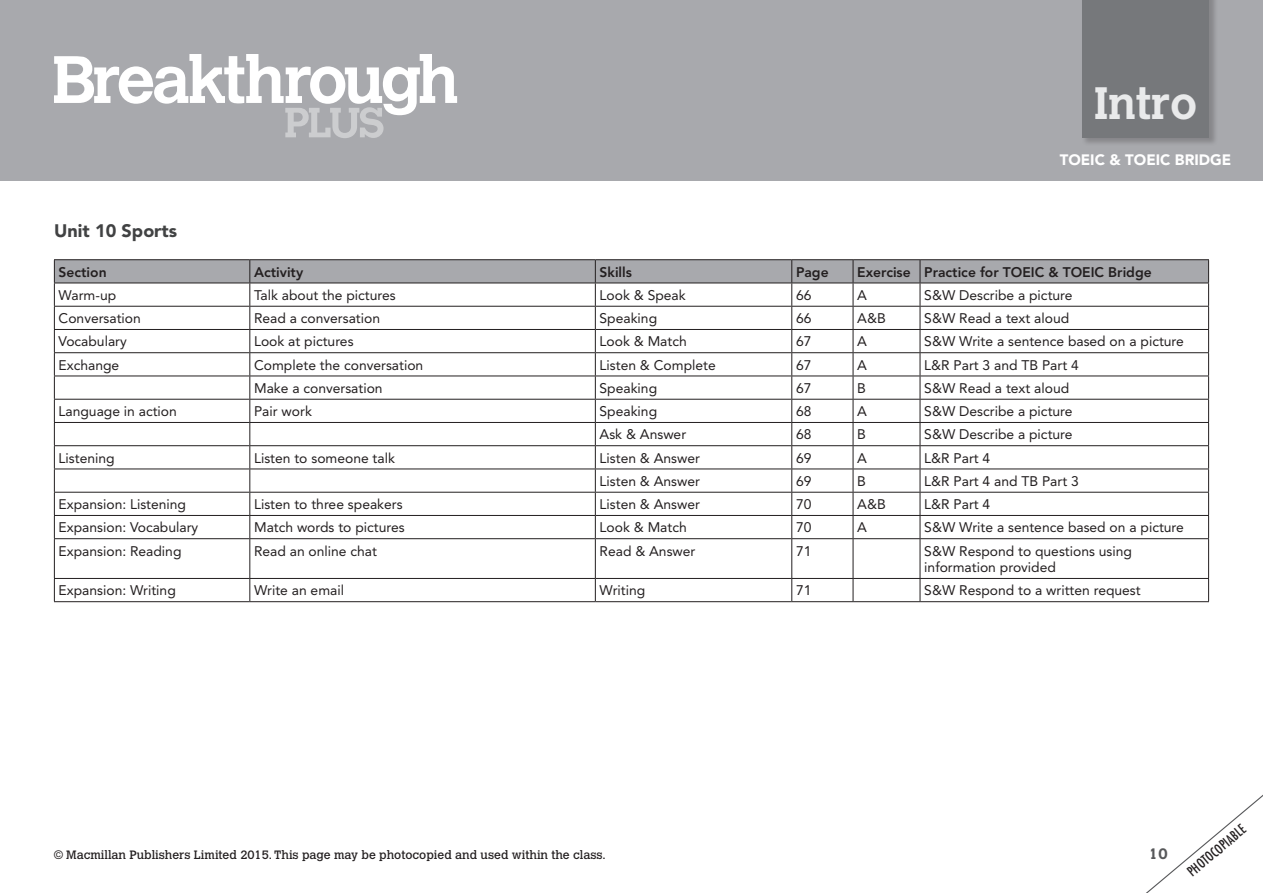
<style>
.page{position:relative;width:1263px;height:893px;background:#fff}
.page>*{position:absolute;margin:0;border:0;box-sizing:border-box;transform-origin:0 0}
.t1{font:700 45px "Calvert MT Std";color:#e9eaeb}
.t2{font:900 18px "Avenir LT Std";color:#414243}
.t3{font:900 15px "Avenir LT Std";color:#fff}
.t4{font:700 15px "Calvert MT Std";color:#57585a}
.t5{font:13.8px/16.5px "Avenir LT Std";color:#231f20}
.t6{font:800 13.8px "Avenir LT Std";color:#231f20}
.t7{font:condensed 13.5px "Futura Std";color:#231f20}
.t8{font:12px "Calvert MT Std";color:#231f20}
</style>
<div class="page">
<div style="left:0;top:0;width:1263px;height:181px;background:#a8a9ad"></div>
<svg style="left:1146px;top:794px;width:117px;height:99px"></svg>
<svg style="left:54px;top:54px;width:403px;height:84px"></svg>
<div style="left:1082px;top:0;width:136px;height:146px;background:#231f20;opacity:.25"></div>
<div style="left:1082px;top:0;width:127px;height:137px;background:#76787b"></div>
<hr style="left:54px;top:259px;width:196px;height:1px;background:#231f20">
<hr style="left:250px;top:259px;width:345px;height:1px;background:#231f20">
<hr style="left:595px;top:259px;width:197px;height:1px;background:#231f20">
<hr style="left:792px;top:259px;width:61px;height:1px;background:#231f20">
<hr style="left:853px;top:259px;width:67px;height:1px;background:#231f20">
<hr style="left:920px;top:259px;width:289px;height:1px;background:#231f20">
<svg style="left:54px;top:260px;width:1155px;height:278px"></svg>
<hr style="left:54px;top:538px;width:196px;height:1px;background:#231f20">
<hr style="left:54px;top:539px;width:1px;height:39px;background:#231f20">
<hr style="left:250px;top:538px;width:345px;height:1px;background:#231f20">
<hr style="left:249px;top:539px;width:1px;height:39px;background:#231f20">
<hr style="left:595px;top:538px;width:197px;height:1px;background:#231f20">
<hr style="left:595px;top:539px;width:1px;height:39px;background:#231f20">
<hr style="left:792px;top:538px;width:61px;height:1px;background:#231f20">
<hr style="left:791px;top:539px;width:1px;height:39px;background:#231f20">
<hr style="left:853px;top:538px;width:67px;height:1px;background:#231f20">
<hr style="left:853px;top:539px;width:1px;height:39px;background:#231f20">
<hr style="left:920px;top:538px;width:289px;height:1px;background:#231f20">
<hr style="left:920px;top:539px;width:1px;height:39px;background:#231f20">
<hr style="left:1208px;top:539px;width:1px;height:39px;background:#231f20">
<hr style="left:54px;top:578px;width:196px;height:1px;background:#231f20">
<svg style="left:54px;top:579px;width:1px;height:22px"></svg>
<hr style="left:250px;top:578px;width:345px;height:1px;background:#231f20">
<svg style="left:249px;top:579px;width:1px;height:22px"></svg>
<hr style="left:595px;top:578px;width:197px;height:1px;background:#231f20">
<svg style="left:595px;top:579px;width:1px;height:22px"></svg>
<hr style="left:792px;top:578px;width:61px;height:1px;background:#231f20">
<svg style="left:791px;top:579px;width:1px;height:22px"></svg>
<hr style="left:853px;top:578px;width:67px;height:1px;background:#231f20">
<svg style="left:853px;top:579px;width:1px;height:22px"></svg>
<hr style="left:920px;top:578px;width:289px;height:1px;background:#231f20">
<svg style="left:920px;top:579px;width:1px;height:22px"></svg>
<svg style="left:1208px;top:579px;width:1px;height:22px"></svg>
<hr style="left:54px;top:601px;width:196px;height:1px;background:#231f20">
<hr style="left:250px;top:601px;width:345px;height:1px;background:#231f20">
<hr style="left:595px;top:601px;width:197px;height:1px;background:#231f20">
<hr style="left:792px;top:601px;width:61px;height:1px;background:#231f20">
<hr style="left:853px;top:601px;width:67px;height:1px;background:#231f20">
<hr style="left:920px;top:601px;width:289px;height:1px;background:#231f20">
<h1 class="t1" style="left:1094px;top:75px;width:105px">Intro</h1>
<p class="t3" style="left:1060px;top:150px;width:173px">TOEIC &amp; TOEIC BRIDGE</p>
<h2 class="t2" style="left:54px;top:220px;width:125px">Unit 10 Sports</h2>
<p class="t6" style="left:59px;top:264px;width:50px">Section</p>
<p class="t6" style="left:254px;top:264px;width:51px">Activity</p>
<p class="t6" style="left:600px;top:264px;width:34px">Skills</p>
<p class="t6" style="left:796px;top:264px;width:34px">Page</p>
<p class="t6" style="left:857px;top:264px;width:296px">Exercise Practice for TOEIC &amp; TOEIC Bridge</p>
<p class="t5" style="left:59px;top:287px;width:59px">Warm-up</p>
<p class="t5" style="left:254px;top:287px;width:143px">Talk about the pictures</p>
<p class="t5" style="left:600px;top:287px;width:88px">Look &amp; Speak</p>
<p class="t5" style="left:796px;top:287px;width:17px">66</p>
<p class="t5" style="left:857px;top:287px;width:11px">A</p>
<p class="t5" style="left:924px;top:287px;width:150px">S&amp;W Describe a picture</p>
<p class="t5" style="left:59px;top:310px;width:84px">Conversation</p>
<p class="t5" style="left:254px;top:310px;width:127px">Read a conversation</p>
<p class="t5" style="left:600px;top:310px;width:59px">Speaking</p>
<p class="t5" style="left:796px;top:310px;width:17px">66</p>
<p class="t5" style="left:857px;top:310px;width:30px">A&amp;B</p>
<p class="t5" style="left:924px;top:310px;width:146px">S&amp;W Read a text aloud</p>
<p class="t5" style="left:59px;top:333px;width:70px">Vocabulary</p>
<p class="t5" style="left:254px;top:333px;width:101px">Look at pictures</p>
<p class="t5" style="left:600px;top:333px;width:89px">Look &amp; Match</p>
<p class="t5" style="left:796px;top:333px;width:17px">67</p>
<p class="t5" style="left:857px;top:333px;width:11px">A</p>
<p class="t5" style="left:924px;top:333px;width:261px">S&amp;W Write a sentence based on a picture</p>
<p class="t5" style="left:59px;top:357px;width:62px">Exchange</p>
<p class="t5" style="left:254px;top:357px;width:171px">Complete the conversation</p>
<p class="t5" style="left:600px;top:357px;width:118px">Listen &amp; Complete</p>
<p class="t5" style="left:796px;top:357px;width:17px">67</p>
<p class="t5" style="left:857px;top:357px;width:11px">A</p>
<p class="t5" style="left:924px;top:357px;width:156px">L&amp;R Part 3 and TB Part 4</p>
<p class="t5" style="left:254px;top:380px;width:130px">Make a conversation</p>
<p class="t5" style="left:600px;top:380px;width:59px">Speaking</p>
<p class="t5" style="left:796px;top:380px;width:17px">67</p>
<p class="t5" style="left:857px;top:380px;width:10px">B</p>
<p class="t5" style="left:924px;top:380px;width:146px">S&amp;W Read a text aloud</p>
<p class="t5" style="left:59px;top:403px;width:120px">Language in action</p>
<p class="t5" style="left:254px;top:403px;width:59px">Pair work</p>
<p class="t5" style="left:600px;top:403px;width:59px">Speaking</p>
<p class="t5" style="left:796px;top:403px;width:17px">68</p>
<p class="t5" style="left:857px;top:403px;width:11px">A</p>
<p class="t5" style="left:924px;top:403px;width:150px">S&amp;W Describe a picture</p>
<p class="t5" style="left:600px;top:426px;width:88px">Ask &amp; Answer</p>
<p class="t5" style="left:796px;top:426px;width:17px">68</p>
<p class="t5" style="left:857px;top:426px;width:10px">B</p>
<p class="t5" style="left:924px;top:426px;width:150px">S&amp;W Describe a picture</p>
<p class="t5" style="left:59px;top:450px;width:58px">Listening</p>
<p class="t5" style="left:254px;top:450px;width:142px">Listen to someone talk</p>
<p class="t5" style="left:600px;top:450px;width:102px">Listen &amp; Answer</p>
<p class="t5" style="left:796px;top:450px;width:17px">69</p>
<p class="t5" style="left:857px;top:450px;width:11px">A</p>
<p class="t5" style="left:924px;top:450px;width:68px">L&amp;R Part 4</p>
<p class="t5" style="left:600px;top:473px;width:102px">Listen &amp; Answer</p>
<p class="t5" style="left:796px;top:473px;width:17px">69</p>
<p class="t5" style="left:857px;top:473px;width:10px">B</p>
<p class="t5" style="left:924px;top:473px;width:156px">L&amp;R Part 4 and TB Part 3</p>
<p class="t5" style="left:59px;top:496px;width:129px">Expansion: Listening</p>
<p class="t5" style="left:254px;top:496px;width:150px">Listen to three speakers</p>
<p class="t5" style="left:600px;top:496px;width:102px">Listen &amp; Answer</p>
<p class="t5" style="left:796px;top:496px;width:17px">70</p>
<p class="t5" style="left:857px;top:496px;width:30px">A&amp;B</p>
<p class="t5" style="left:924px;top:496px;width:68px">L&amp;R Part 4</p>
<p class="t5" style="left:59px;top:519px;width:141px">Expansion: Vocabulary</p>
<p class="t5" style="left:254px;top:519px;width:152px">Match words to pictures</p>
<p class="t5" style="left:600px;top:519px;width:89px">Look &amp; Match</p>
<p class="t5" style="left:796px;top:519px;width:17px">70</p>
<p class="t5" style="left:857px;top:519px;width:11px">A</p>
<p class="t5" style="left:924px;top:519px;width:261px">S&amp;W Write a sentence based on a picture</p>
<p class="t5" style="left:59px;top:543px;width:124px">Expansion: Reading</p>
<p class="t5" style="left:254px;top:543px;width:124px">Read an online chat</p>
<p class="t5" style="left:600px;top:543px;width:97px">Read &amp; Answer</p>
<p class="t5" style="left:796px;top:543px;width:17px">71</p>
<p class="t5" style="left:924px;top:543px;width:209px">S&amp;W Respond to questions using information provided</p>
<p class="t5" style="left:59px;top:582px;width:119px">Expansion: Writing</p>
<p class="t5" style="left:254px;top:582px;width:91px">Write an email</p>
<p class="t5" style="left:600px;top:582px;width:47px">Writing</p>
<p class="t5" style="left:796px;top:582px;width:17px">71</p>
<p class="t5" style="left:924px;top:582px;width:218px">S&amp;W Respond to a written request</p>
<p class="t8" style="left:54px;top:848px;width:553px">© Macmillan Publishers Limited 2015. This page may be photocopied and used within the class.</p>
<p class="t4" style="left:1148px;top:844px;width:21px">10</p>
<p class="t7" style="left:1184px;top:867px;width:73px;rotate:-40deg">PHOTOCOPIABLE</p>
</div>
